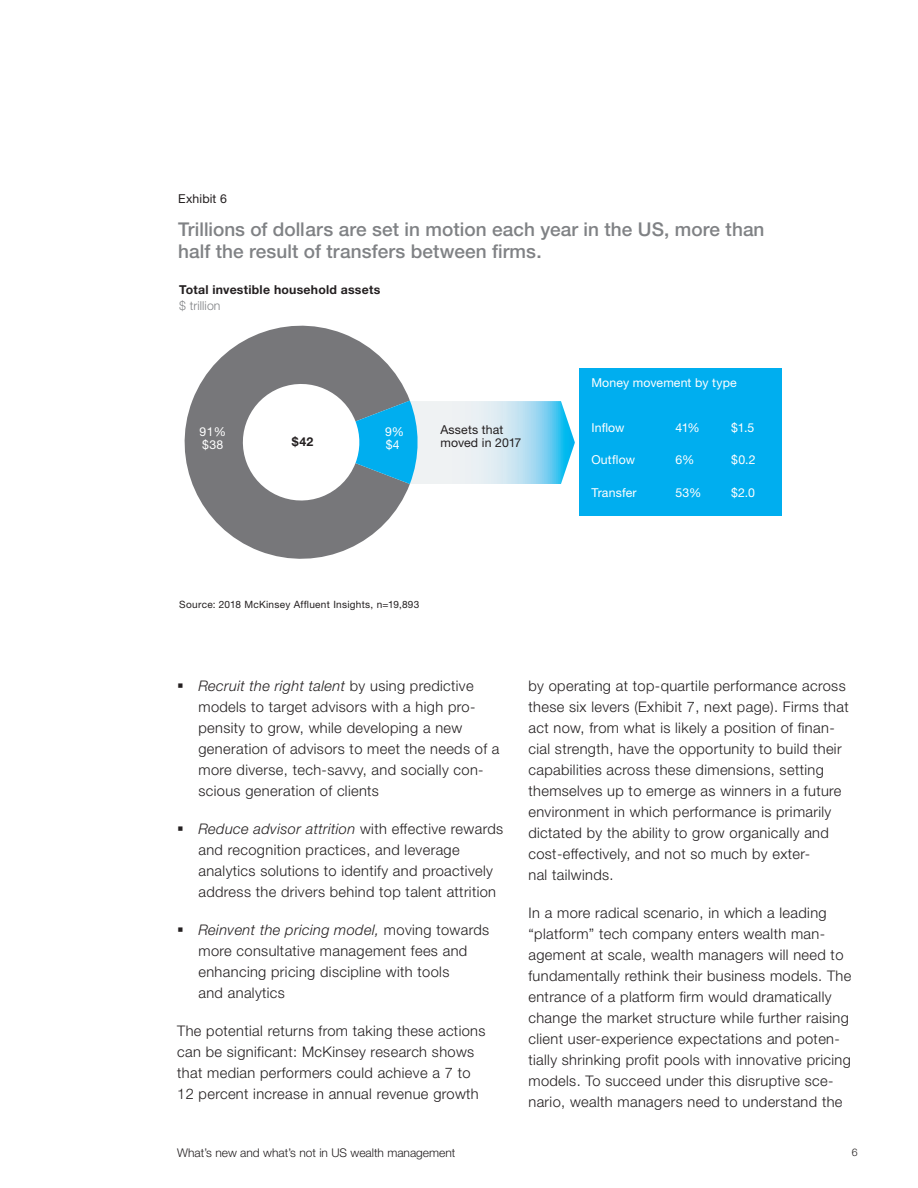
<style>
.page{position:relative;width:918px;height:1188px;background:#fff}
.page>*{position:absolute;margin:0;border:0;box-sizing:border-box;transform-origin:0 0}
.t1{font:500 19.05px/21.3px "Helvetica Neue LT Std";letter-spacing:.005em;color:#808285}
.Body{font:300 14.7px/21px "Helvetica Neue LT Std";letter-spacing:.025em;color:#231f20}
.t2{font:12.3px/13.4px "Helvetica Neue LT Std";letter-spacing:.01em;color:#fff}
.t3{font:700 12.3px/16.8px "Helvetica Neue LT Std";letter-spacing:.02em;color:#231f20}
.t4{font:12.3px/13.4px "Helvetica Neue LT Std";letter-spacing:.01em;color:#231f20}
.t5{font:300 12px "Helvetica Neue LT Std";color:#231f20}
.t6{font:300 10.5px "Helvetica Neue LT Std";color:#231f20}
.t7{font:10.05px "Helvetica Neue LT Std";letter-spacing:.025em;color:#231f20}
.s1{font-weight:300;color:#808285}
.s2{font-style:italic}
</style>
<div class="page">
<div style="left:579px;top:368px;width:202px;height:148px;background:#00aeef"></div>
<svg style="left:184px;top:325px;width:226px;height:234px;fill:#77777a"></svg>
<svg style="left:355px;top:401px;width:220px;height:83px"></svg>
<p class="t4" style="left:178px;top:192px;width:50px">Exhibit 6</p>
<p class="t1" style="left:178px;top:219px;width:588px">Trillions of dollars are set in motion each year in the US, more than half the result of transfers between firms.</p>
<p class="t3" style="left:179px;top:281px;width:203px">Total investible household assets <span class="s1">$ trillion</span></p>
<p class="t2" style="left:200px;top:424px;width:28px">91% $38</p>
<p class="t2" style="left:385px;top:424px;width:20px">9% $4</p>
<p class="t3" style="left:292px;top:432px;width:23px">$42</p>
<p class="t4" style="left:440px;top:423px;width:82px">Assets that moved in 2017</p>
<p class="t7" style="left:179px;top:598px;width:242px">Source: 2018 McKinsey Affluent Insights, n=19,893</p>
<p class="t2" style="left:591px;top:375px;width:147px">Money movement by type</p>
<p class="t2" style="left:591px;top:420px;width:34px">Inflow</p>
<p class="t2" style="left:591px;top:453px;width:45px">Outflow</p>
<p class="t2" style="left:591px;top:486px;width:47px">Transfer</p>
<p class="t2" style="left:676px;top:420px;width:26px">41%</p>
<p class="t2" style="left:676px;top:453px;width:20px">6%</p>
<p class="t2" style="left:676px;top:486px;width:27px">53%</p>
<p class="t2" style="left:731px;top:420px;width:25px">$1.5</p>
<p class="t2" style="left:731px;top:453px;width:26px">$0.2</p>
<p class="t2" style="left:731px;top:486px;width:25px">$2.0</p>
<p class="Body" style="left:198px;top:675px;width:303px"><span class="s2">Recruit the right talent</span> by using predictive models to target advisors with a high pro&shy;pensity to grow, while developing a new generation of advisors to meet the needs of a more diverse, tech-savvy, and socially con&shy;scious generation of clients</p>
<p class="Body" style="left:198px;top:818px;width:306px"><span class="s2">Reduce advisor attrition</span> with effective rewards and recognition practices, and leverage analytics solutions to identify and proactively address the drivers behind top talent attrition</p>
<p class="Body" style="left:198px;top:919px;width:292px"><span class="s2">Reinvent the pricing model,</span> moving towards more consultative management fees and enhancing pricing discipline with tools<br>and analytics</p>
<p class="Body" style="left:177px;top:1020px;width:310px">The potential returns from taking these actions can be significant: McKinsey research shows that median performers could achieve a 7 to 12 percent increase in annual revenue growth</p>
<p class="Body" style="left:528px;top:675px;width:322px">by operating at top-quartile performance across these six levers (Exhibit 7, next page). Firms that act now, from what is likely a position of finan&shy;cial strength, have the opportunity to build their capabilities across these dimensions, setting themselves up to emerge as winners in a future environment in which performance is primarily dictated by the ability to grow organically and cost-effectively, and not so much by exter-<br>nal tailwinds.</p>
<p class="Body" style="left:528px;top:902px;width:324px">In a more radical scenario, in which a leading “platform” tech company enters wealth man&shy;agement at scale, wealth managers will need to fundamentally rethink their business models. The entrance of a platform firm would dramatically change the market structure while further raising client user-experience expectations and poten&shy;tially shrinking profit pools with innovative pricing models. To succeed under this disruptive sce&shy;nario, wealth managers need to understand the</p>
<p class="t5" style="left:177px;top:1146px;width:280px">What’s new and what’s not in US wealth management</p>
<p class="t6" style="left:852px;top:1146px;width:7px">6</p>
</div>
